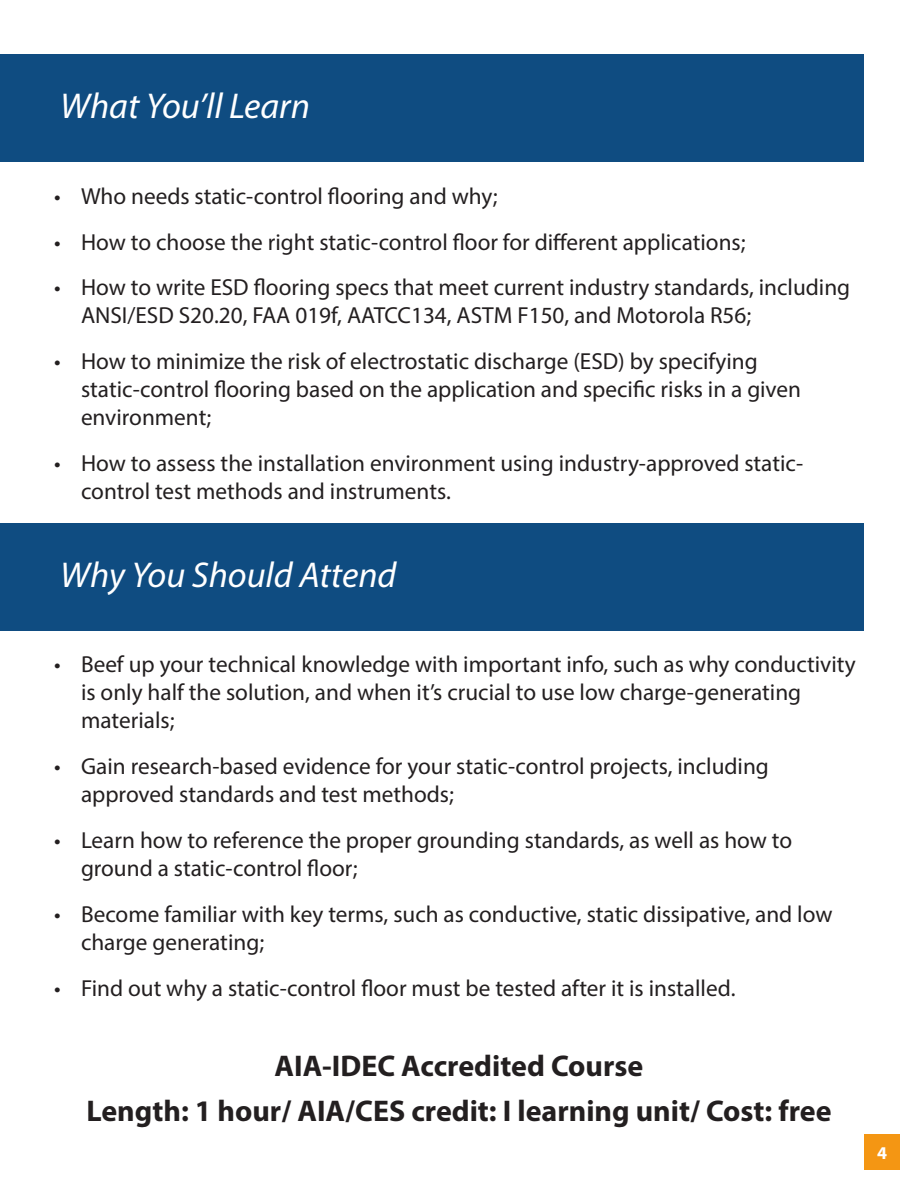
<style>
.page{position:relative;width:918px;height:1188px;background:#fff}
.page>*{position:absolute;margin:0;border:0;box-sizing:border-box;transform-origin:0 0}
.t1{font:italic 36px "Myriad Pro";color:#fff}
.t2{font:700 30px "Myriad Pro";color:#231f20}
.t3{font:23.25px/27.9px "Myriad Pro";color:#231f20}
.t4{font:700 18px "Myriad Pro";color:#fff}
</style>
<div class="page">
<div style="left:864px;top:1134px;width:36px;height:36px;background:#f49613"></div>
<div style="left:0;top:54px;width:864px;height:108px;background:#0f4c81"></div>
<div style="left:0;top:523px;width:864px;height:108px;background:#0f4c81"></div>
<p class="t1" style="left:60px;top:84px;width:251px">What You’ll Learn</p>
<p class="t3" style="left:54px;top:182px;width:445px">• Who needs static-control flooring and why;</p>
<p class="t3" style="left:54px;top:227px;width:693px">• How to choose the right static-control floor for different applications;</p>
<p class="t3" style="left:81px;top:273px;width:771px;text-indent:-27px">• How to write ESD flooring specs that meet current industry standards, including<br>ANSI/ESD S20.20, FAA 019f, AATCC134, ASTM F150, and Motorola R56;</p>
<p class="t3" style="left:81px;top:347px;width:722px;text-indent:-27px">• How to minimize the risk of electrostatic discharge (ESD) by specifying static-control flooring based on the application and specific risks in a given environment;</p>
<p class="t3" style="left:81px;top:449px;width:724px;text-indent:-27px">• How to assess the installation environment using industry-approved static&shy;control test methods and instruments.</p>
<p class="t1" style="left:60px;top:553px;width:338px">Why You Should Attend</p>
<p class="t3" style="left:81px;top:650px;width:776px;text-indent:-27px">• Beef up your technical knowledge with important info, such as why conductivity is only half the solution, and when it’s crucial to use low charge-generating materials;</p>
<p class="t3" style="left:81px;top:752px;width:689px;text-indent:-27px">• Gain research-based evidence for your static-control projects, including approved standards and test methods;</p>
<p class="t3" style="left:81px;top:826px;width:713px;text-indent:-27px">• Learn how to reference the proper grounding standards, as well as how to ground a static-control floor;</p>
<p class="t3" style="left:81px;top:900px;width:753px;text-indent:-27px">• Become familiar with key terms, such as conductive, static dissipative, and low charge generating;</p>
<p class="t3" style="left:54px;top:974px;width:683px">• Find out why a static-control floor must be tested after it is installed.</p>
<p class="t2" style="left:275px;top:1046px;width:370px">AIA-IDEC Accredited Course</p>
<p class="t2" style="left:86px;top:1091px;width:747px">Length: 1 hour/ AIA/CES credit: I learning unit/ Cost: free</p>
<p class="t4" style="left:877px;top:1141px;width:11px">4</p>
</div>
